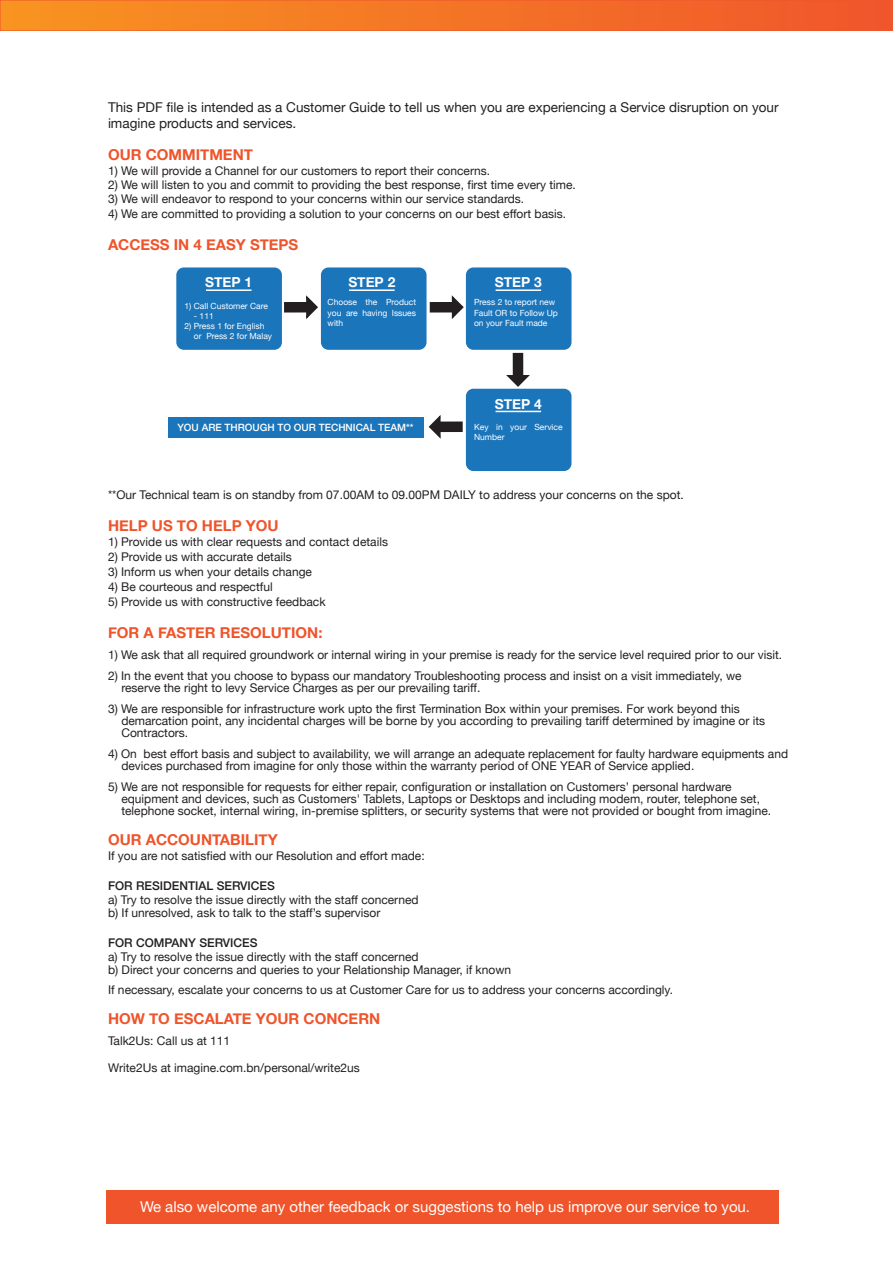
<style>
.page{position:relative;width:893px;height:1263px;background:#fff}
.page>*{position:absolute;margin:0;border:0;box-sizing:border-box;transform-origin:0 0}
.t1{font:700 15px "Helvetica Neue";color:#ef542b}
.t2{font:15px "Helvetica Neue";color:#fff}
.t3{font:700 13.8px "Helvetica Neue";color:#fff}
.t4{font:13.5px/16.2px "Helvetica Neue";color:#231f20}
.t5{font:12px/12px "Helvetica Neue";color:#231f20}
.t6{font:500 12px "Helvetica Neue";color:#231f20}
.t7{font:500 10.05px "Helvetica Neue";color:#fff}
.t8{font:8.55px/10.2px "Helvetica Neue";color:#fff}
</style>
<div class="page">
<div style="left:176px;top:267px;width:106px;height:83px;background:#1b75bb;border-radius:8px"></div>
<div style="left:168px;top:417px;width:256px;height:21px;background:#1b75bb"></div>
<div style="left:284px;top:302px;width:23px;height:10px;background:#231f20"></div>
<svg style="left:305px;top:295px;width:13px;height:24px"></svg>
<div style="left:430px;top:302px;width:23px;height:10px;background:#231f20"></div>
<svg style="left:451px;top:295px;width:13px;height:24px"></svg>
<div style="left:513px;top:353px;width:10px;height:23px;background:#231f20"></div>
<svg style="left:506px;top:374px;width:24px;height:13px"></svg>
<hr style="left:206px;top:289px;width:46px;height:2px;background:#fff">
<div style="left:466px;top:389px;width:105px;height:82px;background:#1b75bb;border-radius:8px"></div>
<hr style="left:496px;top:411px;width:45px;height:1px;background:#fff">
<div style="left:321px;top:267px;width:106px;height:83px;background:#1b75bb;border-radius:8px"></div>
<hr style="left:349px;top:289px;width:46px;height:2px;background:#fff">
<div style="left:466px;top:267px;width:105px;height:83px;background:#1b75bb;border-radius:8px"></div>
<hr style="left:496px;top:289px;width:45px;height:2px;background:#fff">
<div style="left:439px;top:421px;width:24px;height:11px;background:#231f20"></div>
<svg style="left:428px;top:415px;width:13px;height:24px"></svg>
<div style="left:106px;top:1190px;width:672px;height:34px;background:#ef542b"></div>
<div style="left:0;top:0;width:893px;height:31px;background:linear-gradient(to right,#f89420,#f0552c)"></div>
<div style="left:0;top:0;width:893px;height:31px;border:1px solid #f0552c"></div>
<p class="t4" style="left:108px;top:99px;width:672px">This PDF file is intended as a Customer Guide to tell us when you are experiencing a Service disruption on your imagine products and services.</p>
<p class="t1" style="left:108px;top:143px;width:146px">OUR COMMITMENT</p>
<p class="t5" style="left:108px;top:165px;width:384px">1) We will provide a Channel for our customers to report their concerns.</p>
<p class="t5" style="left:108px;top:179px;width:469px">2) We will listen to you and commit to providing the best response, first time every time.</p>
<p class="t5" style="left:108px;top:194px;width:418px">3) We will endeavor to respond to your concerns within our service standards.</p>
<p class="t5" style="left:108px;top:208px;width:460px">4) We are committed to providing a solution to your concerns on our best effort basis.</p>
<p class="t1" style="left:108px;top:233px;width:192px">ACCESS IN 4 EASY STEPS</p>
<p class="t3" style="left:205px;top:272px;width:48px">STEP 1</p>
<p class="t8" style="left:185px;top:301px;width:85px">1) Call Customer Care</p>
<p class="t8" style="left:194px;top:311px;width:21px">- 111</p>
<p class="t8" style="left:194px;top:321px;width:80px;text-indent:-9px">2) Press 1 for English or Press 2 for Malay</p>
<p class="t3" style="left:348px;top:272px;width:48px">STEP 2</p>
<p class="t8" style="left:328px;top:298px;width:90px;text-align:justify">Choose the Product you are having Issues with</p>
<p class="t7" style="left:177px;top:419px;width:238px">YOU ARE THROUGH TO OUR TECHNICAL TEAM**</p>
<p class="t3" style="left:495px;top:272px;width:48px">STEP 3</p>
<p class="t8" style="left:474px;top:298px;width:85px">Press 2 to report new<br>Fault OR to Follow Up on your Fault made</p>
<p class="t3" style="left:495px;top:393px;width:48px">STEP 4</p>
<p class="t8" style="left:474px;top:422px;width:90px">Key in your Service<br>Number</p>
<p class="t5" style="left:108px;top:489px;width:577px">**Our Technical team is on standby from 07.00AM to 09.00PM DAILY to address your concerns on the spot.</p>
<p class="t1" style="left:108px;top:514px;width:172px">HELP US TO HELP YOU</p>
<p class="t5" style="left:108px;top:536px;width:282px">1) Provide us with clear requests and contact details</p>
<p class="t5" style="left:108px;top:551px;width:185px">2) Provide us with accurate details</p>
<p class="t5" style="left:108px;top:566px;width:206px">3) Inform us when your details change</p>
<p class="t5" style="left:108px;top:581px;width:166px">4) Be courteous and respectful</p>
<p class="t5" style="left:108px;top:596px;width:219px">5) Provide us with constructive feedback</p>
<p class="t1" style="left:108px;top:621px;width:216px">FOR A FASTER RESOLUTION:</p>
<p class="t5" style="left:108px;top:650px;width:676px">1) We ask that all required groundwork or internal wiring in your premise is ready for the service level required prior to our visit.</p>
<p class="t5" style="left:121px;top:671px;width:622px;text-indent:-13px">2) In the event that you choose to bypass our mandatory Troubleshooting process and insist on a visit immediately, we reserve the right to levy Service Charges as per our prevailing tariff.</p>
<p class="t5" style="left:121px;top:704px;width:645px;text-indent:-13px">3) We are responsible for infrastructure work upto the first Termination Box within your premises. For work beyond this demarcation point, any incidental charges will be borne by you according to prevailing tariff determined by imagine or its<br>Contractors.</p>
<p class="t5" style="left:121px;top:749px;width:668px;text-indent:-13px">4) On best effort basis and subject to availability, we will arrange an adequate replacement for faulty hardware equipments and devices purchased from imagine for only those within the warranty period of ONE YEAR of Service applied.</p>
<p class="t5" style="left:121px;top:782px;width:651px;text-indent:-13px">5) We are not responsible for requests for either repair, configuration or installation on Customers’ personal hardware equipment and devices, such as Customers' Tablets, Laptops or Desktops and including modem, router, telephone set, telephone socket, internal wiring, in-premise splitters, or security systems that were not provided or bought from imagine.</p>
<p class="t1" style="left:108px;top:828px;width:171px">OUR ACCOUNTABILITY</p>
<p class="t5" style="left:108px;top:851px;width:318px">If you are not satisfied with our Resolution and effort made:</p>
<p class="t6" style="left:108px;top:876px;width:168px">FOR RESIDENTIAL SERVICES</p>
<p class="t5" style="left:108px;top:893px;width:312px;line-height:13.5px">a) Try to resolve the issue directly with the staff concerned b) If unresolved, ask to talk to the staff’s supervisor</p>
<p class="t6" style="left:108px;top:933px;width:151px">FOR COMPANY SERVICES</p>
<p class="t5" style="left:108px;top:950px;width:405px;line-height:13.5px">a) Try to resolve the issue directly with the staff concerned<br>b) Direct your concerns and queries to your Relationship Manager, if known</p>
<p class="t5" style="left:108px;top:984px;width:566px">If necessary, escalate your concerns to us at Customer Care for us to address your concerns accordingly.</p>
<p class="t1" style="left:108px;top:1007px;width:274px">HOW TO ESCALATE YOUR CONCERN</p>
<p class="t5" style="left:108px;top:1035px;width:124px">Talk2Us: Call us at 111</p>
<p class="t5" style="left:108px;top:1062px;width:253px">Write2Us at imagine.com.bn/personal/write2us</p>
<p class="t2" style="left:140px;top:1195px;width:612px">We also welcome any other feedback or suggestions to help us improve our service to you.</p>
</div>
